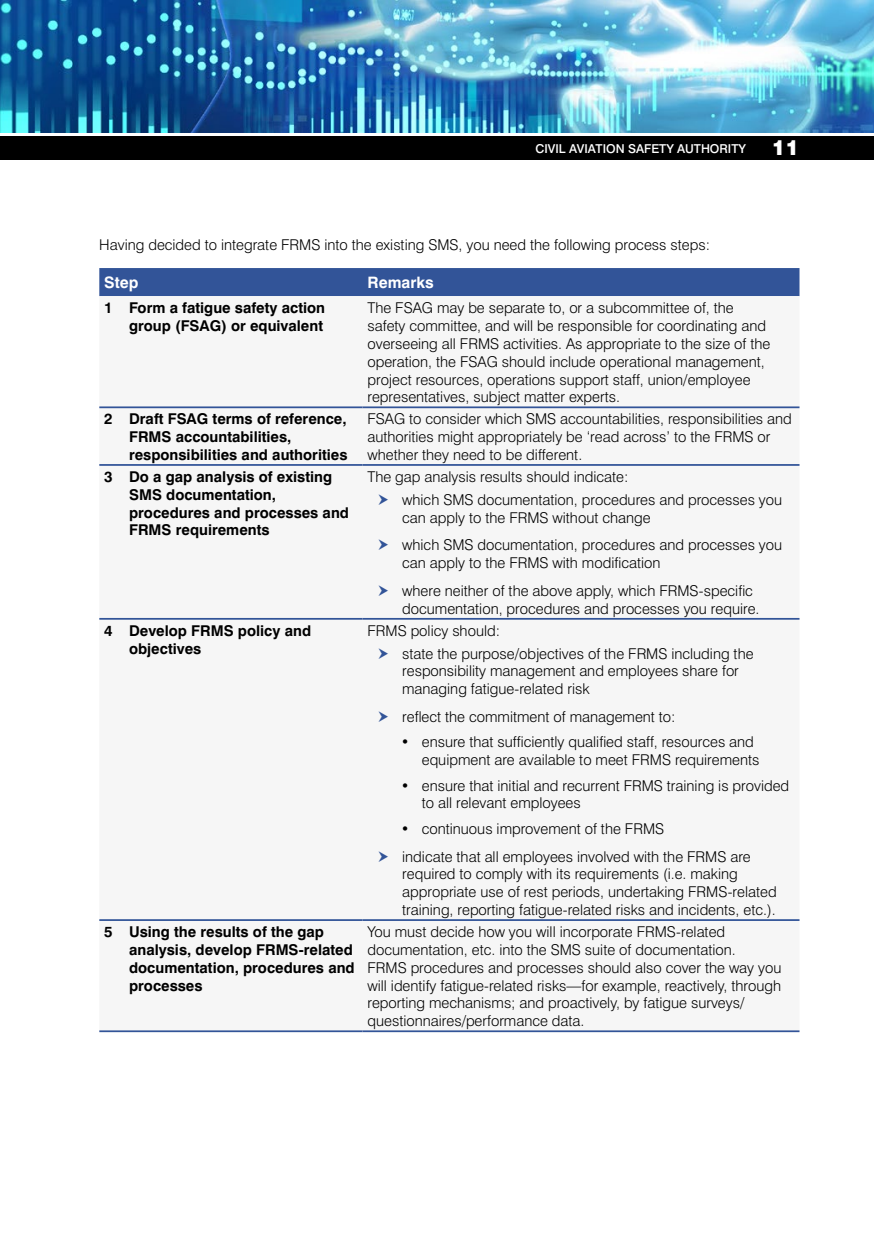
<style>
.page{position:relative;width:874px;height:1241px;background:#fff}
.page>*{position:absolute;margin:0;border:0;box-sizing:border-box;transform-origin:0 0}
.table_header{font:700 15.75px "Swiss 721 BT";color:#fff}
.Body_text_black{font:300 14.88px/17.8px "Swiss 721 BT";color:#000}
.number_tab{font:700 14.88px/17.8px "Swiss 721 BT";color:#000}
.number_tab-2{font:300 14.88px "Swiss 721 BT";color:#000}
.t1{font:500 12.25px "Swiss 721 BT";color:#fff}
.s1{font-weight:900;font-size:21px}
</style>
<div class="page">
<img style="left:0;top:0;width:873px;height:133px">
<div style="left:0;top:135px;width:873px;height:26px;background:#000"></div>
<hr style="left:0;top:160px;width:873px;height:2px;background:#fff">
<div style="left:99px;top:268px;width:700px;height:28px;background:#325498"></div>
<div style="left:99px;top:296px;width:700px;height:625px;background:#f6f6f6"></div>
<hr style="left:99px;top:406px;width:263px;height:2px;background:#325498">
<hr style="left:362px;top:406px;width:437px;height:2px;background:#325498">
<hr style="left:99px;top:464px;width:263px;height:2px;background:#325498">
<hr style="left:362px;top:464px;width:437px;height:2px;background:#325498">
<hr style="left:99px;top:618px;width:263px;height:1px;background:#325498">
<hr style="left:362px;top:618px;width:437px;height:1px;background:#325498">
<hr style="left:99px;top:919px;width:263px;height:1px;background:#325498">
<hr style="left:362px;top:919px;width:437px;height:1px;background:#325498">
<hr style="left:99px;top:1030px;width:263px;height:1px;background:#325498">
<hr style="left:362px;top:1030px;width:437px;height:1px;background:#325498">
<svg style="left:378px;top:493px;width:10px;height:11px"></svg>
<svg style="left:378px;top:539px;width:10px;height:11px"></svg>
<svg style="left:378px;top:585px;width:10px;height:11px"></svg>
<svg style="left:378px;top:647px;width:10px;height:11px"></svg>
<svg style="left:378px;top:711px;width:10px;height:11px"></svg>
<svg style="left:378px;top:850px;width:10px;height:11px"></svg>
<p class="t1" style="left:535px;top:141px;width:265px">CIVIL AVIATION SAFETY AUTHORITY <span class="s1">11</span></p>
<p class="Body_text_black" style="left:99px;top:236px;width:612px">Having decided to integrate FRMS into the existing SMS, you need the following process steps:</p>
<p class="table_header" style="left:104px;top:273px;width:36px">Step</p>
<p class="table_header" style="left:367px;top:273px;width:68px">Remarks</p>
<p class="number_tab" style="left:104px;top:298px;width:222px;text-align:right">1 Form a fatigue safety action group (FSAG) or equivalent</p>
<p class="Body_text_black" style="left:367px;top:299px;width:404px">The FSAG may be separate to, or a subcommittee of, the safety committee, and will be responsible for coordinating and overseeing all FRMS activities. As appropriate to the size of the operation, the FSAG should include operational management, project resources, operations support staff, union/employee representatives, subject matter experts.</p>
<p class="number_tab" style="left:129px;top:410px;width:220px;text-indent:-25px">2 Draft FSAG terms of reference,<br>FRMS accountabilities, responsibilities and authorities</p>
<p class="Body_text_black" style="left:367px;top:410px;width:425px">FSAG to consider which SMS accountabilities, responsibilities and authorities might appropriately be ‘read across’ to the FRMS or whether they need to be different.</p>
<p class="number_tab" style="left:129px;top:467px;width:221px;text-indent:-25px">3 Do a gap analysis of existing<br>SMS documentation, procedures and processes and<br>FRMS requirements</p>
<p class="number_tab-2" style="left:367px;top:467px;width:262px">The gap analysis results should indicate:</p>
<p class="Body_text_black" style="left:402px;top:490px;width:381px">which SMS documentation, procedures and processes you can apply to the FRMS without change</p>
<p class="Body_text_black" style="left:402px;top:536px;width:381px">which SMS documentation, procedures and processes you can apply to the FRMS with modification</p>
<p class="Body_text_black" style="left:402px;top:581px;width:358px">where neither of the above apply, which FRMS-specific documentation, procedures and processes you require.</p>
<p class="number_tab" style="left:129px;top:621px;width:183px;text-indent:-25px">4 Develop FRMS policy and objectives</p>
<p class="number_tab-2" style="left:367px;top:621px;width:134px">FRMS policy should:</p>
<p class="Body_text_black" style="left:402px;top:644px;width:353px">state the purpose/objectives of the FRMS including the responsibility management and employees share for managing fatigue-related risk</p>
<p class="Body_text_black" style="left:402px;top:707px;width:275px">reflect the commitment of management to:</p>
<p class="Body_text_black" style="left:421px;top:733px;width:339px;text-indent:-21px">• ensure that sufficiently qualified staff, resources and equipment are available to meet FRMS requirements</p>
<p class="Body_text_black" style="left:421px;top:776px;width:369px;text-indent:-21px">• ensure that initial and recurrent FRMS training is provided to all relevant employees</p>
<p class="Body_text_black" style="left:400px;top:819px;width:265px">• continuous improvement of the FRMS</p>
<p class="Body_text_black" style="left:402px;top:847px;width:376px">indicate that all employees involved with the FRMS are required to comply with its requirements (i.e. making appropriate use of rest periods, undertaking FRMS-related training, reporting fatigue-related risks and incidents, etc.).</p>
<p class="number_tab" style="left:129px;top:922px;width:227px;text-indent:-25px">5 Using the results of the gap analysis, develop FRMS-related documentation, procedures and processes</p>
<p class="Body_text_black" style="left:367px;top:922px;width:415px">You must decide how you will incorporate FRMS-related documentation, etc. into the SMS suite of documentation.<br>FRMS procedures and processes should also cover the way you will identify fatigue-related risks—for example, reactively, through reporting mechanisms; and proactively, by fatigue surveys/ questionnaires/performance data.</p>
</div>
